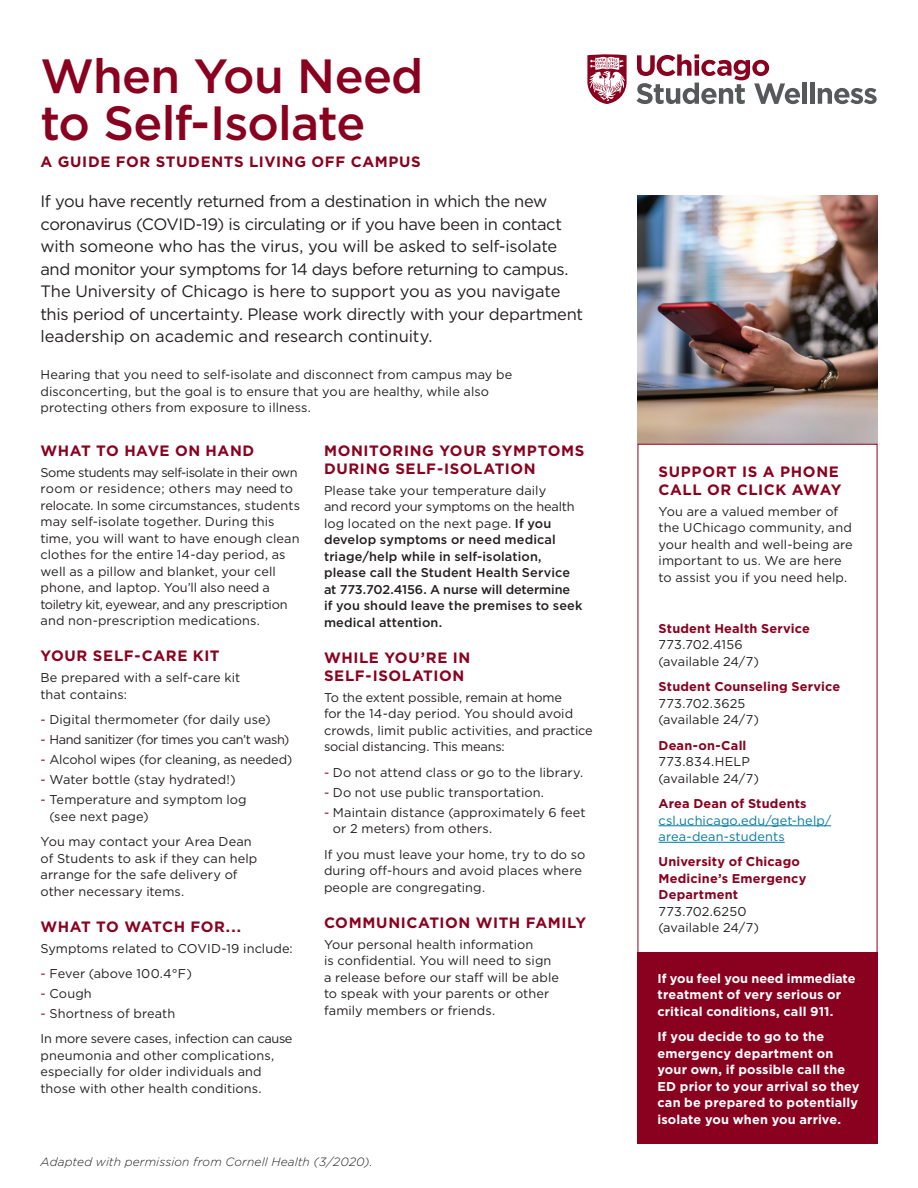
<style>
.page{position:relative;width:918px;height:1188px;background:#fff}
.page>*{position:absolute;margin:0;border:0;box-sizing:border-box;transform-origin:0 0}
.t1{font:500 48px/46.5px "Gotham";letter-spacing:-.015em;color:#8a011f}
.t2{font:16.5px/22.5px "Gotham";letter-spacing:-.02em;color:#231f20}
.t3{font:700 15px/18px "Gotham";letter-spacing:.04em;color:#8a011f}
.t4{font:700 15px "Gotham";letter-spacing:.02em;color:#8a011f}
.t5{font:12.75px/16.5px "Gotham";letter-spacing:.005em;color:#231f20}
.t6{font:500 12.75px/16.5px "Gotham";letter-spacing:.01em;color:#231f20}
.t7{font:700 12.75px/16.5px "Gotham";letter-spacing:.01em;color:#fff}
.t8{font:700 12.75px/16.5px "Gotham";letter-spacing:.015em;color:#8a011f}
.t9{font:12.75px/16.5px "Gotham";letter-spacing:.01em;color:#007ba1}
.t10{font:12.75px "Gotham";letter-spacing:-.03em;color:#231f20}
.t11{font:italic 300 12px "Gotham";letter-spacing:.01em;color:#231f20}
.s1{color:#8a011f}
.s2{font-weight:400}
</style>
<div class="page">
<img style="left:638px;top:195px;width:240px;height:249px">
<hr style="left:803px;top:83px;width:4px;height:21px;background:#57585a">
<div style="left:810px;top:83px;width:5px;height:21px;background:#57585a"></div>
<svg style="left:818px;top:88px;width:59px;height:16px"></svg>
<svg style="left:587px;top:54px;width:40px;height:50px"></svg>
<svg style="left:637px;top:54px;width:163px;height:50px"></svg>
<hr style="left:659px;top:825px;width:172px;height:1px;background:#007ba1">
<hr style="left:659px;top:842px;width:126px;height:1px;background:#007ba1">
<div style="left:637px;top:952px;width:241px;height:192px;background:#8a011f"></div>
<h1 class="t1" style="left:40px;top:52px;width:385px">When You Need to Self-Isolate</h1>
<p class="t3" style="left:40px;top:152px;width:382px">A GUIDE FOR STUDENTS LIVING OFF CAMPUS</p>
<p class="t2" style="left:40px;top:190px;width:544px">If you have recently returned from a destination in which the new coronavirus (COVID-19) is circulating or if you have been in contact with someone who has the virus, you will be asked to self-isolate and monitor your symptoms for 14 days before returning to campus.<br>The University of Chicago is here to support you as you navigate this period of uncertainty. Please work directly with your department leadership on academic and research continuity.</p>
<p class="t5" style="left:40px;top:366px;width:473px">Hearing that you need to self-isolate and disconnect from campus may be disconcerting, but the goal is to ensure that you are healthy, while also protecting others from exposure to illness.</p>
<p class="t3" style="left:40px;top:441px;width:215px">WHAT TO HAVE ON HAND</p>
<p class="t5" style="left:40px;top:464px;width:261px">Some students may self-isolate in their own room or residence; others may need to relocate. In some circumstances, students may self-isolate together. During this time, you will want to have enough clean clothes for the entire 14-day period, as well as a pillow and blanket, your cell phone, and laptop. You’ll also need a toiletry kit, eyewear, and any prescription and non-prescription medications.</p>
<p class="t3" style="left:40px;top:647px;width:181px">YOUR SELF-CARE KIT</p>
<p class="t5" style="left:40px;top:669px;width:201px">Be prepared with a self-care kit that contains:</p>
<p class="t5" style="left:40px;top:711px;width:232px"><span class="s1">-</span> Digital thermometer (for daily use)</p>
<p class="t10" style="left:40px;top:732px;width:250px"><span class="s1">-</span> Hand sanitizer (for times you can’t wash)</p>
<p class="t5" style="left:40px;top:751px;width:253px"><span class="s1">-</span> Alcohol wipes (for cleaning, as needed)</p>
<p class="t5" style="left:40px;top:771px;width:197px"><span class="s1">-</span> Water bottle (stay hydrated!)</p>
<p class="t5" style="left:49px;top:791px;width:199px;text-indent:-9px"><span class="s1">-</span> Temperature and symptom log (see next page)</p>
<p class="t5" style="left:40px;top:833px;width:218px">You may contact your Area Dean of Students to ask if they can help arrange for the safe delivery of other necessary items.</p>
<p class="t4" style="left:40px;top:916px;width:202px">WHAT TO WATCH FOR...</p>
<p class="t5" style="left:40px;top:940px;width:254px">Symptoms related to COVID-19 include:</p>
<p class="t5" style="left:40px;top:965px;width:153px"><span class="s1">-</span> Fever (above 100.4°F)</p>
<p class="t5" style="left:40px;top:985px;width:53px"><span class="s1">-</span> Cough</p>
<p class="t5" style="left:40px;top:1001px;width:254px;line-height:25.3px"><span class="s1">-</span> Shortness of breath<br>In more severe cases, infection can cause</p>
<p class="t5" style="left:40px;top:1047px;width:235px">pneumonia and other complications, especially for older individuals and those with other health conditions.</p>
<p class="t3" style="left:324px;top:441px;width:262px">MONITORING YOUR SYMPTOMS<br>DURING SELF-ISOLATION</p>
<p class="t6" style="left:324px;top:482px;width:260px"><span class="s2">Please take your temperature daily<br>and record your symptoms on the health log located on the next page.</span> If you develop symptoms or need medical triage/help while in self-isolation, please call the Student Health Service at 773.702.4156. A nurse will determine<br>if you should leave the premises to seek medical attention.</p>
<p class="t3" style="left:324px;top:648px;width:148px">WHILE YOU’RE IN<br>SELF-ISOLATION</p>
<p class="t5" style="left:324px;top:689px;width:270px">To the extent possible, remain at home<br>for the 14-day period. You should avoid crowds, limit public activities, and practice social distancing. This means:</p>
<p class="t5" style="left:324px;top:764px;width:261px"><span class="s1">-</span> Do not attend class or go to the library.</p>
<p class="t5" style="left:324px;top:784px;width:222px"><span class="s1">-</span> Do not use public transportation.</p>
<p class="t5" style="left:333px;top:804px;width:254px;text-indent:-9px"><span class="s1">-</span> Maintain distance (approximately 6 feet or 2 meters) from others.</p>
<p class="t5" style="left:324px;top:846px;width:263px">If you must leave your home, try to do so during off-hours and avoid places where people are congregating.</p>
<p class="t3" style="left:324px;top:913px;width:264px">COMMUNICATION WITH FAMILY</p>
<p class="t5" style="left:324px;top:936px;width:237px">Your personal health information<br>is confidential. You will need to sign a release before our staff will be able to speak with your parents or other family members or friends.</p>
<p class="t11" style="left:40px;top:1155px;width:334px">Adapted with permission from Cornell Health (3/2020).</p>
<p class="t3" style="left:659px;top:462px;width:185px">SUPPORT IS A PHONE<br>CALL OR CLICK AWAY</p>
<p class="t5" style="left:659px;top:503px;width:196px">You are a valued member of the UChicago community, and your health and well-being are important to us. We are here to assist you if you need help.</p>
<p class="t8" style="left:659px;top:620px;width:153px">Student Health Service</p>
<p class="t5" style="left:659px;top:636px;width:102px">773.702.4156 (available 24/7)</p>
<p class="t8" style="left:659px;top:678px;width:183px">Student Counseling Service</p>
<p class="t5" style="left:659px;top:695px;width:102px">773.702.3625 (available 24/7)</p>
<p class="t8" style="left:659px;top:737px;width:89px">Dean-on-Call</p>
<p class="t5" style="left:659px;top:753px;width:102px">773.834.HELP (available 24/7)</p>
<p class="t8" style="left:659px;top:795px;width:150px">Area Dean of Students</p>
<p class="t9" style="left:659px;top:811px;width:174px">csl.uchicago.edu/get-help/ area-dean-students</p>
<p class="t8" style="left:659px;top:854px;width:149px">University of Chicago<br>Medicine’s Emergency<br>Department</p>
<p class="t5" style="left:659px;top:903px;width:102px">773.702.6250 (available 24/7)</p>
<p class="t7" style="left:657px;top:970px;width:200px">If you feel you need immediate treatment of very serious or critical conditions, call 911.</p>
<p class="t7" style="left:657px;top:1028px;width:204px">If you decide to go to the emergency department on your own, if possible call the<br>ED prior to your arrival so they can be prepared to potentially isolate you when you arrive.</p>
</div>
